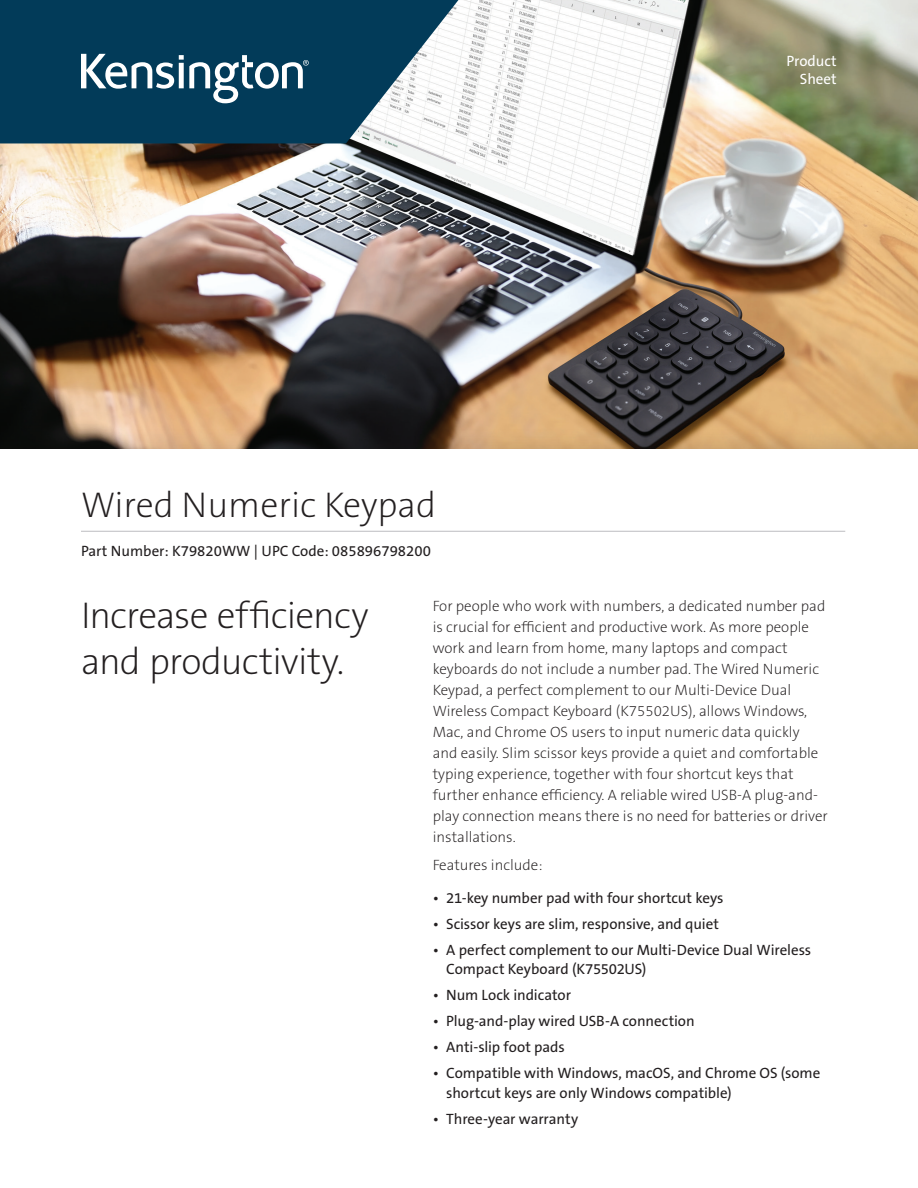
<style>
.page{position:relative;width:918px;height:1188px;background:#fff}
.page>*{position:absolute;margin:0;border:0;box-sizing:border-box;transform-origin:0 0}
.t1{font:37.5px/46.5px "The Sans KENSINGTON2 XL";letter-spacing:-.02em;color:#231f20}
.t2{font:36px "The Sans KENSINGTON2 XL";color:#231f20}
.t3{font:15px/21px "The Sans KENSINGTON2 XL";color:#231f20}
.t4{font:15px/19.5px "The Sans KENSINGTON5 Rg";letter-spacing:-.005em;color:#231f20}
.t5{font:15px/18px "The Sans KENSINGTON5 Rg";color:#fff;text-align:right}
</style>
<div class="page">
<img style="left:0;top:0;width:918px;height:426px">
<div style="left:0;top:426px;width:918px;height:762px;background:#231f20;opacity:.2"></div>
<div style="left:0;top:449px;width:918px;height:739px;background:#fff"></div>
<svg style="left:0;top:0;width:458px;height:143px;background:#25566f"></svg>
<svg style="left:81px;top:54px;width:228px;height:49px"></svg>
<hr style="left:81px;top:531px;width:764px;height:1px;background:#bcbdc0">
<h2 class="t2" style="left:81px;top:486px;width:357px">Wired Numeric Keypad</h2>
<p class="t4" style="left:81px;top:541px;width:351px">Part Number: K79820WW | UPC Code: 085896798200</p>
<p class="t5" style="left:786px;top:52px;width:52px">Product<br>Sheet</p>
<h1 class="t1" style="left:81px;top:593px;width:289px">Increase efficiency and productivity.</h1>
<p class="t3" style="left:433px;top:596px;width:397px">For people who work with numbers, a dedicated number pad is crucial for efficient and productive work. As more people work and learn from home, many laptops and compact keyboards do not include a number pad. The Wired Numeric Keypad, a perfect complement to our Multi-Device Dual Wireless Compact Keyboard (K75502US), allows Windows, Mac, and Chrome OS users to input numeric data quickly and easily. Slim scissor keys provide a quiet and comfortable typing experience, together with four shortcut keys that further enhance efficiency. A reliable wired USB-A plug-and&shy;play connection means there is no need for batteries or driver installations.</p>
<p class="t3" style="left:433px;top:855px;width:111px">Features include:</p>
<p class="t4" style="left:433px;top:888px;width:292px">• 21-key number pad with four shortcut keys</p>
<p class="t4" style="left:433px;top:914px;width:288px">• Scissor keys are slim, responsive, and quiet</p>
<p class="t4" style="left:446px;top:940px;width:367px;text-indent:-14px">• A perfect complement to our Multi-Device Dual Wireless<br>Compact Keyboard (K75502US)</p>
<p class="t4" style="left:433px;top:986px;width:140px">• Num Lock indicator</p>
<p class="t4" style="left:433px;top:1012px;width:264px">• Plug-and-play wired USB-A connection</p>
<p class="t4" style="left:433px;top:1038px;width:134px">• Anti-slip foot pads</p>
<p class="t4" style="left:446px;top:1064px;width:376px;text-indent:-14px">• Compatible with Windows, macOS, and Chrome OS (some shortcut keys are only Windows compatible)</p>
<p class="t4" style="left:433px;top:1109px;width:147px">• Three-year warranty</p>
</div>
